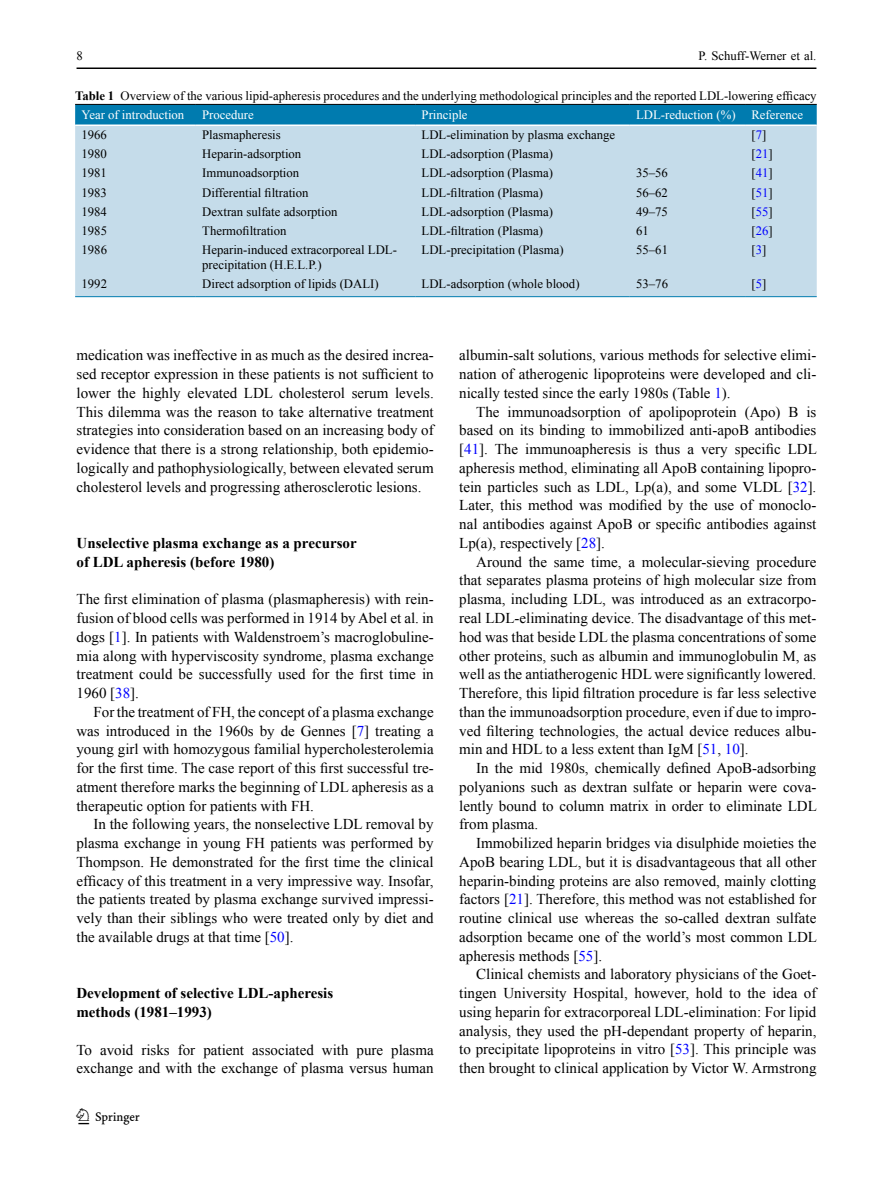
<style>
.page{position:relative;width:893px;height:1187px;background:#fff}
.page>*{position:absolute;margin:0;border:0;box-sizing:border-box;transform-origin:0 0}
.t1{font:22.5px "Springnew";color:#000}
.t2{font:15px/18.8px "Times New Roman";color:#000;text-align:justify}
.t3{font:700 15px/18.8px "Times New Roman";color:#000}
.t4{font:12.75px/19px "Times New Roman";color:#000}
.t5{font:12.75px "Times New Roman";color:#fff}
.s1{font-weight:700}
.s2{color:#fff}
.s3{color:#00f}
</style>
<div class="page">
<hr style="left:77px;top:67px;width:739px;height:2px;background:#000">
<div style="left:75px;top:105px;width:742px;height:19px;background:#007baf"></div>
<div style="left:75px;top:126px;width:742px;height:170px;background:#c5dcea"></div>
<hr style="left:75px;top:104px;width:121px;height:1px;background:#000">
<hr style="left:196px;top:104px;width:219px;height:1px;background:#000">
<hr style="left:415px;top:104px;width:215px;height:1px;background:#000">
<hr style="left:630px;top:104px;width:115px;height:1px;background:#000">
<hr style="left:745px;top:104px;width:72px;height:1px;background:#000">
<hr style="left:75px;top:296px;width:121px;height:1px;background:#007baf">
<hr style="left:196px;top:296px;width:219px;height:1px;background:#007baf">
<hr style="left:415px;top:296px;width:215px;height:1px;background:#007baf">
<hr style="left:630px;top:296px;width:115px;height:1px;background:#007baf">
<hr style="left:745px;top:296px;width:72px;height:1px;background:#007baf">
<p class="t4" style="left:77px;top:46px;width:8px">8</p>
<p class="t4" style="left:698px;top:46px;width:120px">P. Schuff-Werner et al.</p>
<p class="t4" style="left:81px;top:86px;width:737px;text-indent:-6px"><span class="s1">Table 1</span> Overview of the various lipid-apheresis procedures and the underlying methodological principles and the reported LDL-lowering efficacy<br><span class="s2">Year of introduction</span></p>
<p class="t5" style="left:202px;top:106px;width:53px">Procedure</p>
<p class="t5" style="left:422px;top:106px;width:48px">Principle</p>
<p class="t5" style="left:636px;top:106px;width:168px">LDL-reduction (%) Reference</p>
<p class="t4" style="left:82px;top:125px;width:27px">1966</p>
<p class="t4" style="left:202px;top:125px;width:80px">Plasmapheresis</p>
<p class="t4" style="left:422px;top:125px;width:195px">LDL-elimination by plasma exchange</p>
<p class="t4" style="left:751px;top:125px;width:16px">[<span class="s3">7</span>]</p>
<p class="t4" style="left:82px;top:144px;width:27px">1980</p>
<p class="t4" style="left:202px;top:144px;width:101px">Heparin-adsorption</p>
<p class="t4" style="left:422px;top:144px;width:133px">LDL-adsorption (Plasma)</p>
<p class="t4" style="left:751px;top:144px;width:23px">[<span class="s3">21</span>]</p>
<p class="t4" style="left:82px;top:163px;width:27px">1981</p>
<p class="t4" style="left:202px;top:163px;width:99px">Immunoadsorption</p>
<p class="t4" style="left:422px;top:163px;width:133px">LDL-adsorption (Plasma)</p>
<p class="t4" style="left:636px;top:163px;width:33px">35–56</p>
<p class="t4" style="left:751px;top:163px;width:23px">[<span class="s3">41</span>]</p>
<p class="t4" style="left:82px;top:182px;width:27px">1983</p>
<p class="t4" style="left:202px;top:182px;width:108px">Differential filtration</p>
<p class="t4" style="left:422px;top:182px;width:123px">LDL-filtration (Plasma)</p>
<p class="t4" style="left:636px;top:182px;width:33px">56–62</p>
<p class="t4" style="left:751px;top:182px;width:23px">[<span class="s3">51</span>]</p>
<p class="t4" style="left:82px;top:202px;width:27px">1984</p>
<p class="t4" style="left:202px;top:202px;width:137px">Dextran sulfate adsorption</p>
<p class="t4" style="left:422px;top:202px;width:133px">LDL-adsorption (Plasma)</p>
<p class="t4" style="left:636px;top:202px;width:33px">49–75</p>
<p class="t4" style="left:751px;top:202px;width:23px">[<span class="s3">55</span>]</p>
<p class="t4" style="left:82px;top:221px;width:27px">1985</p>
<p class="t4" style="left:202px;top:221px;width:86px">Thermofiltration</p>
<p class="t4" style="left:422px;top:221px;width:123px">LDL-filtration (Plasma)</p>
<p class="t4" style="left:636px;top:221px;width:14px">61</p>
<p class="t4" style="left:751px;top:221px;width:23px">[<span class="s3">26</span>]</p>
<p class="t4" style="left:82px;top:240px;width:27px">1986</p>
<p class="t4" style="left:202px;top:242px;width:196px;line-height:15px">Heparin-induced extracorporeal LDL&shy;precipitation (H.E.L.P.)</p>
<p class="t4" style="left:422px;top:240px;width:143px">LDL-precipitation (Plasma)</p>
<p class="t4" style="left:636px;top:240px;width:33px">55–61</p>
<p class="t4" style="left:751px;top:240px;width:16px">[<span class="s3">3</span>]</p>
<p class="t4" style="left:82px;top:274px;width:27px">1992</p>
<p class="t4" style="left:202px;top:274px;width:178px">Direct adsorption of lipids (DALI)</p>
<p class="t4" style="left:422px;top:274px;width:159px">LDL-adsorption (whole blood)</p>
<p class="t4" style="left:636px;top:274px;width:33px">53–76</p>
<p class="t4" style="left:751px;top:274px;width:16px">[<span class="s3">5</span>]</p>
<p class="t2" style="left:77px;top:346px;width:359px">medication was ineffective in as much as the desired increa&shy;sed receptor expression in these patients is not sufficient to lower the highly elevated LDL cholesterol serum levels.<br>This dilemma was the reason to take alternative treatment strategies into consideration based on an increasing body of evidence that there is a strong relationship, both epidemio&shy;logically and pathophysiologically, between elevated serum cholesterol levels and progressing atherosclerotic lesions.</p>
<p class="t3" style="left:77px;top:533px;width:282px">Unselective plasma exchange as a precursor of LDL apheresis (before 1980)</p>
<p class="t2" style="left:77px;top:589px;width:359px">The first elimination of plasma (plasmapheresis) with rein&shy;fusion of blood cells was performed in 1914 by Abel et al. in dogs [<span class="s3">1</span>]. In patients with Waldenstroem’s macroglobuline&shy;mia along with hyperviscosity syndrome, plasma exchange treatment could be successfully used for the first time in 1960 [<span class="s3">38</span>].</p>
<p class="t2" style="left:76px;top:702px;width:359px;text-indent:17px">For the treatment of FH, the concept of a plasma exchange was introduced in the 1960s by de Gennes [<span class="s3">7</span>] treating a young girl with homozygous familial hypercholesterolemia for the first time. The case report of this first successful tre&shy;atment therefore marks the beginning of LDL apheresis as a therapeutic option for patients with FH.</p>
<p class="t2" style="left:76px;top:814px;width:359px;text-indent:17px">In the following years, the nonselective LDL removal by plasma exchange in young FH patients was performed by Thompson. He demonstrated for the first time the clinical efficacy of this treatment in a very impressive way. Insofar, the patients treated by plasma exchange survived impressi&shy;vely than their siblings who were treated only by diet and the available drugs at that time [<span class="s3">50</span>].</p>
<p class="t3" style="left:76px;top:983px;width:258px">Development of selective LDL-apheresis methods (1981–1993)</p>
<p class="t2" style="left:76px;top:1039px;width:359px">To avoid risks for patient associated with pure plasma exchange and with the exchange of plasma versus human</p>
<h1 class="t1" style="left:79px;top:1108px;width:63px">1 3</h1>
<p class="t2" style="left:459px;top:345px;width:359px">albumin-salt solutions, various methods for selective elimi&shy;nation of atherogenic lipoproteins were developed and cli&shy;nically tested since the early 1980s (Table <span class="s3">1</span>).</p>
<p class="t2" style="left:459px;top:402px;width:359px;text-indent:17px">The immunoadsorption of apolipoprotein (Apo) B is based on its binding to immobilized anti-apoB antibodies [<span class="s3">41</span>]. The immunoapheresis is thus a very specific LDL apheresis method, eliminating all ApoB containing lipopro&shy;tein particles such as LDL, Lp(a), and some VLDL [<span class="s3">32</span>].<br>Later, this method was modified by the use of monoclo&shy;nal antibodies against ApoB or specific antibodies against Lp(a), respectively [<span class="s3">28</span>].</p>
<p class="t2" style="left:459px;top:552px;width:359px;text-indent:17px">Around the same time, a molecular-sieving procedure that separates plasma proteins of high molecular size from plasma, including LDL, was introduced as an extracorpo&shy;real LDL-eliminating device. The disadvantage of this met&shy;hod was that beside LDL the plasma concentrations of some other proteins, such as albumin and immunoglobulin M, as well as the antiatherogenic HDL were significantly lowered.<br>Therefore, this lipid filtration procedure is far less selective than the immunoadsorption procedure, even if due to impro&shy;ved filtering technologies, the actual device reduces albu&shy;min and HDL to a less extent than IgM [<span class="s3">51</span>, <span class="s3">10</span>].</p>
<p class="t2" style="left:459px;top:758px;width:359px;text-indent:17px">In the mid 1980s, chemically defined ApoB-adsorbing polyanions such as dextran sulfate or heparin were cova&shy;lently bound to column matrix in order to eliminate LDL from plasma.</p>
<p class="t2" style="left:459px;top:833px;width:359px;text-indent:17px">Immobilized heparin bridges via disulphide moieties the ApoB bearing LDL, but it is disadvantageous that all other heparin-binding proteins are also removed, mainly clotting factors [<span class="s3">21</span>]. Therefore, this method was not established for routine clinical use whereas the so-called dextran sulfate adsorption became one of the world’s most common LDL apheresis methods [<span class="s3">55</span>].</p>
<p class="t2" style="left:459px;top:964px;width:359px;text-indent:17px">Clinical chemists and laboratory physicians of the Goet&shy;tingen University Hospital, however, hold to the idea of using heparin for extracorporeal LDL-elimination: For lipid analysis, they used the pH-dependant property of heparin, to precipitate lipoproteins in vitro [<span class="s3">53</span>]. This principle was then brought to clinical application by Victor W. Armstrong</p>
</div>
